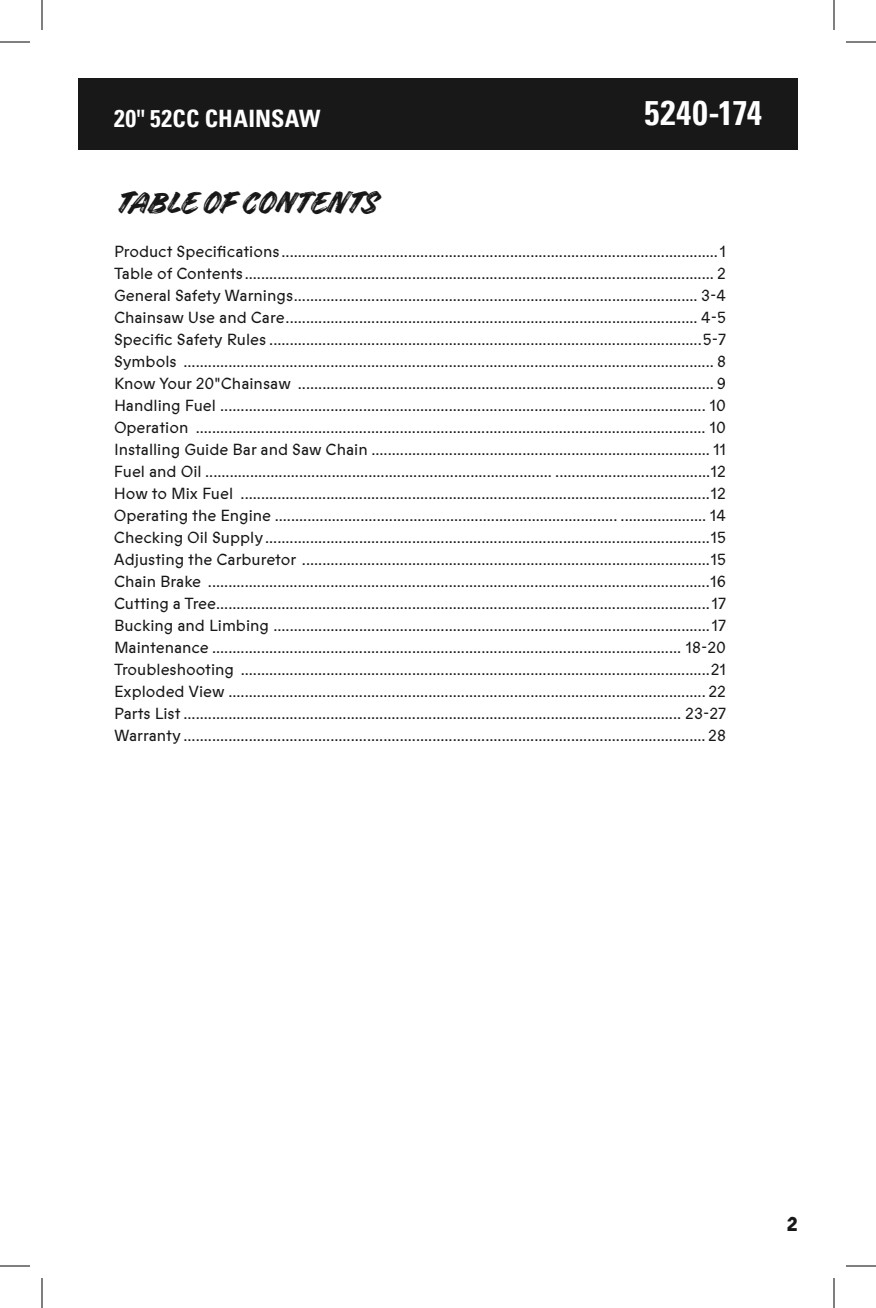
<style>
.page{position:relative;width:876px;height:1308px;background:#fff}
.page>*{position:absolute;margin:0;border:0;box-sizing:border-box;transform-origin:0 0}
.t1{font:36px "Handelson Two";color:#181818}
.t2{font:700 condensed 34px "Univers LT Pro";letter-spacing:.01em;color:#fff}
.t3{font:700 condensed 24px "Univers LT Pro";letter-spacing:.01em;color:#fff}
.t4{font:800 20px "Prophet";color:#181818}
.t5{font:16px/22px "Prophet";color:#181818;text-align:justify}
</style>
<div class="page">
<div style="left:78px;top:78px;width:720px;height:72px;background:#181818"></div>
<hr style="left:0;top:42px;width:30px;height:1px;background:#000">
<hr style="left:846px;top:42px;width:30px;height:1px;background:#000">
<hr style="left:0;top:1266px;width:30px;height:1px;background:#000">
<hr style="left:846px;top:1266px;width:30px;height:1px;background:#000">
<hr style="left:42px;top:0;width:1px;height:30px;background:#000">
<hr style="left:42px;top:1278px;width:1px;height:30px;background:#000">
<hr style="left:834px;top:0;width:1px;height:30px;background:#000">
<hr style="left:834px;top:1278px;width:1px;height:30px;background:#000">
<h3 class="t3" style="left:114px;top:104px;width:208px">20" 52CC CHAINSAW</h3>
<h2 class="t2" style="left:644px;top:92px;width:119px">5240-174</h2>
<h1 class="t1" style="left:114px;top:183px;width:264px">TABLE OF CONTENTS</h1>
<p class="t5" style="left:114px;top:240px;width:614px">Product Specifications ...........................................................................................................1<br>Table of Contents................................................................................................................... 2<br>General Safety Warnings................................................................................................... 3-4<br>Chainsaw Use and Care..................................................................................................... 4-5<br>Specific Safety Rules ..........................................................................................................5-7<br>Symbols .................................................................................................................................. 8<br>Know Your 20"Chainsaw ...................................................................................................... 9<br>Handling Fuel ....................................................................................................................... 10<br>Operation ............................................................................................................................. 10<br>Installing Guide Bar and Saw Chain ................................................................................... 11<br>Fuel and Oil ..................................................................................... ......................................12<br>How to Mix Fuel ...................................................................................................................12<br>Operating the Engine .................................................................................... ..................... 14<br>Checking Oil Supply.............................................................................................................15<br>Adjusting the Carburetor ....................................................................................................15<br>Chain Brake ...........................................................................................................................16<br>Cutting a Tree.........................................................................................................................17<br>Bucking and Limbing ...........................................................................................................17<br>Maintenance ................................................................................................................... 18-20<br>Troubleshooting ...................................................................................................................21<br>Exploded View ..................................................................................................................... 22<br>Parts List .......................................................................................................................... 23-27<br>Warranty ................................................................................................................................ 28</p>
<p class="t4" style="left:787px;top:1209px;width:13px">2</p>
</div>
